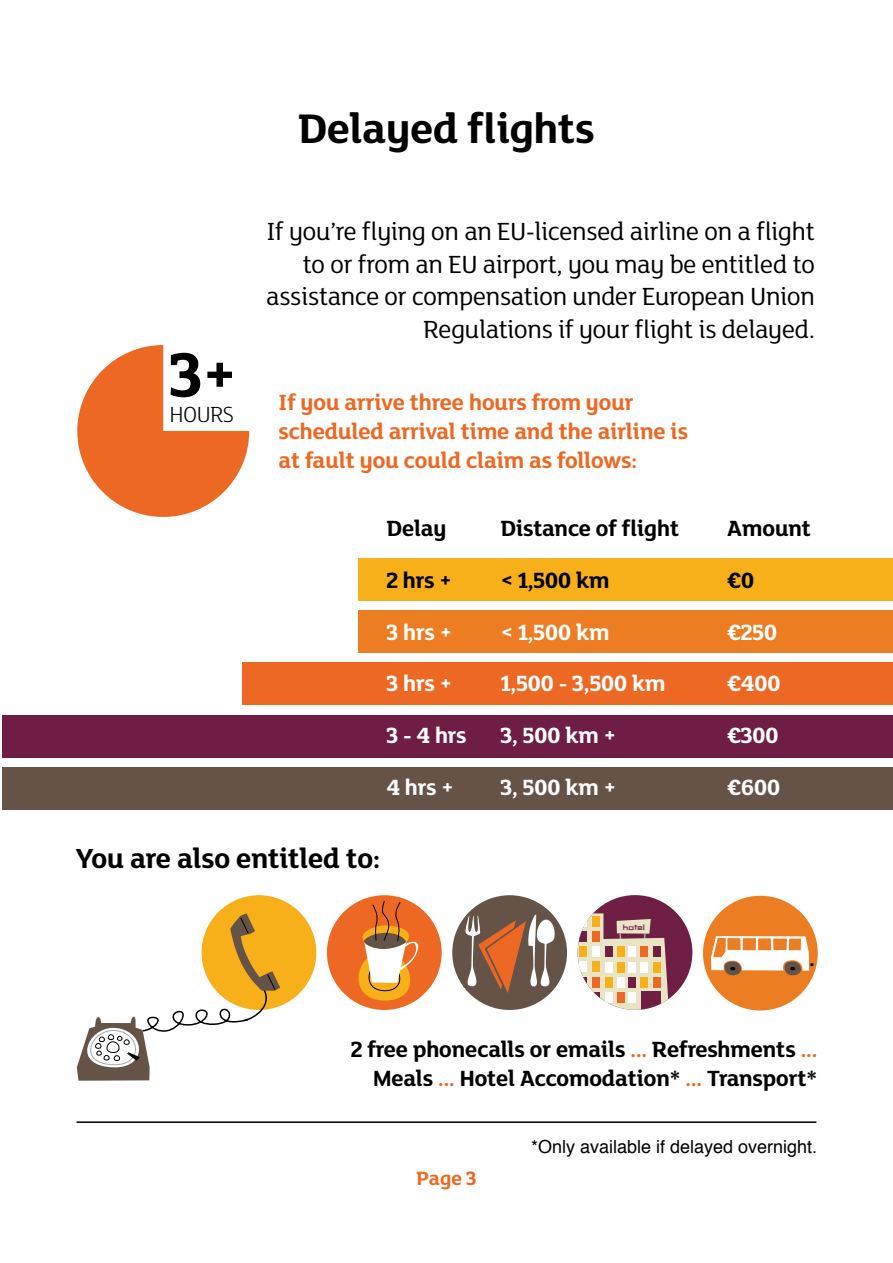
<style>
.page{position:relative;width:893px;height:1263px;background:#fff}
.page>*{position:absolute;margin:0;border:0;box-sizing:border-box;transform-origin:0 0}
.t1{font:700 68.25px "Mary Ann BETA";color:#000}
.t2{font:700 45px "Mary Ann BETA";color:#000}
.t3{font:700 30px "Mary Ann BETA";color:#000}
.t4{font:27px/32.4px "Mary Ann BETA";color:#000;text-align:right}
.t5{font:700 24px/28.8px "Mary Ann BETA";color:#000;text-align:right}
.t6{font:700 24px/28.8px "Mary Ann BETA";color:#ed6923}
.t7{font:700 24px "Mary Ann BETA";color:#fff}
.t8{font:300 23.85px "Mary Ann BETA";color:#000}
.t9{font:700 21px "Mary Ann BETA";color:#ed6923}
.t10{font:18px "Helvetica";color:#000}
.t11{font:7.05px "Vertigon";color:#6f1f44}
.s1{color:#ed6823}
</style>
<div class="page">
<hr style="left:77px;top:1121px;width:739px;height:2px;background:#000">
<div style="left:327px;top:895px;width:115px;height:115px;background:#ed6823;border-radius:50%"></div>
<div style="left:202px;top:895px;width:114px;height:115px;background:#f7b01a;border-radius:50%"></div>
<div style="left:452px;top:895px;width:115px;height:115px;background:#665348;border-radius:50%"></div>
<div style="left:2px;top:767px;width:891px;height:43px;background:#665348"></div>
<div style="left:2px;top:715px;width:891px;height:42px;background:#701d45"></div>
<div style="left:242px;top:663px;width:651px;height:42px;background:#ed6823"></div>
<div style="left:359px;top:610px;width:534px;height:43px;background:#ed7d22"></div>
<div style="left:359px;top:558px;width:534px;height:42px;background:#f7b01a"></div>
<svg style="left:77px;top:345px;width:172px;height:172px"></svg>
<div style="left:703px;top:896px;width:115px;height:114px;background:#ed7d22;border-radius:50%"></div>
<svg style="left:711px;top:936px;width:102px;height:39px"></svg>
<svg style="left:345px;top:900px;width:81px;height:101px"></svg>
<svg style="left:76px;top:913px;width:204px;height:168px"></svg>
<svg style="left:463px;top:915px;width:94px;height:78px"></svg>
<div style="left:578px;top:895px;width:114px;height:115px;background:#6f1f44;border-radius:50%"></div>
<svg style="left:578px;top:913px;width:91px;height:97px"></svg>
<h2 class="t2" style="left:298px;top:98px;width:298px">Delayed flights</h2>
<h1 class="t1" style="left:170px;top:327px;width:69px">3+</h1>
<p class="t8" style="left:170px;top:399px;width:65px">HOURS</p>
<p class="t4" style="left:266px;top:215px;width:550px">If you’re flying on an EU-licensed airline on a flight to or from an EU airport, you may be entitled to assistance or compensation under European Union Regulations if your flight is delayed.</p>
<p class="t6" style="left:279px;top:387px;width:411px">If you arrive three hours from your scheduled arrival time and the airline is at fault you could claim as follows:</p>
<p class="t5" style="left:387px;top:513px;width:61px">Delay</p>
<p class="t5" style="left:501px;top:513px;width:180px">Distance of flight</p>
<p class="t5" style="left:727px;top:513px;width:85px">Amount</p>
<p class="t5" style="left:387px;top:565px;width:66px">2 hrs +</p>
<p class="t5" style="left:501px;top:565px;width:110px">&lt; 1,500 km</p>
<p class="t5" style="left:727px;top:565px;width:28px">€0</p>
<p class="t7" style="left:387px;top:615px;width:67px">3 hrs +</p>
<p class="t7" style="left:501px;top:615px;width:110px">&lt; 1,500 km</p>
<p class="t7" style="left:727px;top:615px;width:51px">€250</p>
<p class="t7" style="left:387px;top:667px;width:67px">3 hrs +</p>
<p class="t7" style="left:501px;top:667px;width:166px">1,500 - 3,500 km</p>
<p class="t7" style="left:727px;top:667px;width:55px">€400</p>
<p class="t7" style="left:387px;top:719px;width:81px">3 - 4 hrs</p>
<p class="t7" style="left:501px;top:719px;width:117px">3, 500 km +</p>
<p class="t7" style="left:727px;top:719px;width:53px">€300</p>
<p class="t7" style="left:387px;top:770px;width:68px">4 hrs +</p>
<p class="t7" style="left:501px;top:770px;width:117px">3, 500 km +</p>
<p class="t7" style="left:727px;top:770px;width:54px">€600</p>
<p class="t3" style="left:76px;top:837px;width:306px">You are also entitled to:</p>
<p class="t11" style="left:622px;top:921px;width:24px">hotel</p>
<p class="t5" style="left:351px;top:1034px;width:468px">2 free phonecalls or emails <span class="s1">...</span> Refreshments <span class="s1">...<br></span>Meals <span class="s1">...</span> Hotel Accomodation* <span class="s1">...</span> Transport*</p>
<p class="t9" style="left:417px;top:1164px;width:61px">Page 3</p>
<p class="t10" style="left:531px;top:1132px;width:288px">*Only available if delayed overnight.</p>
</div>
